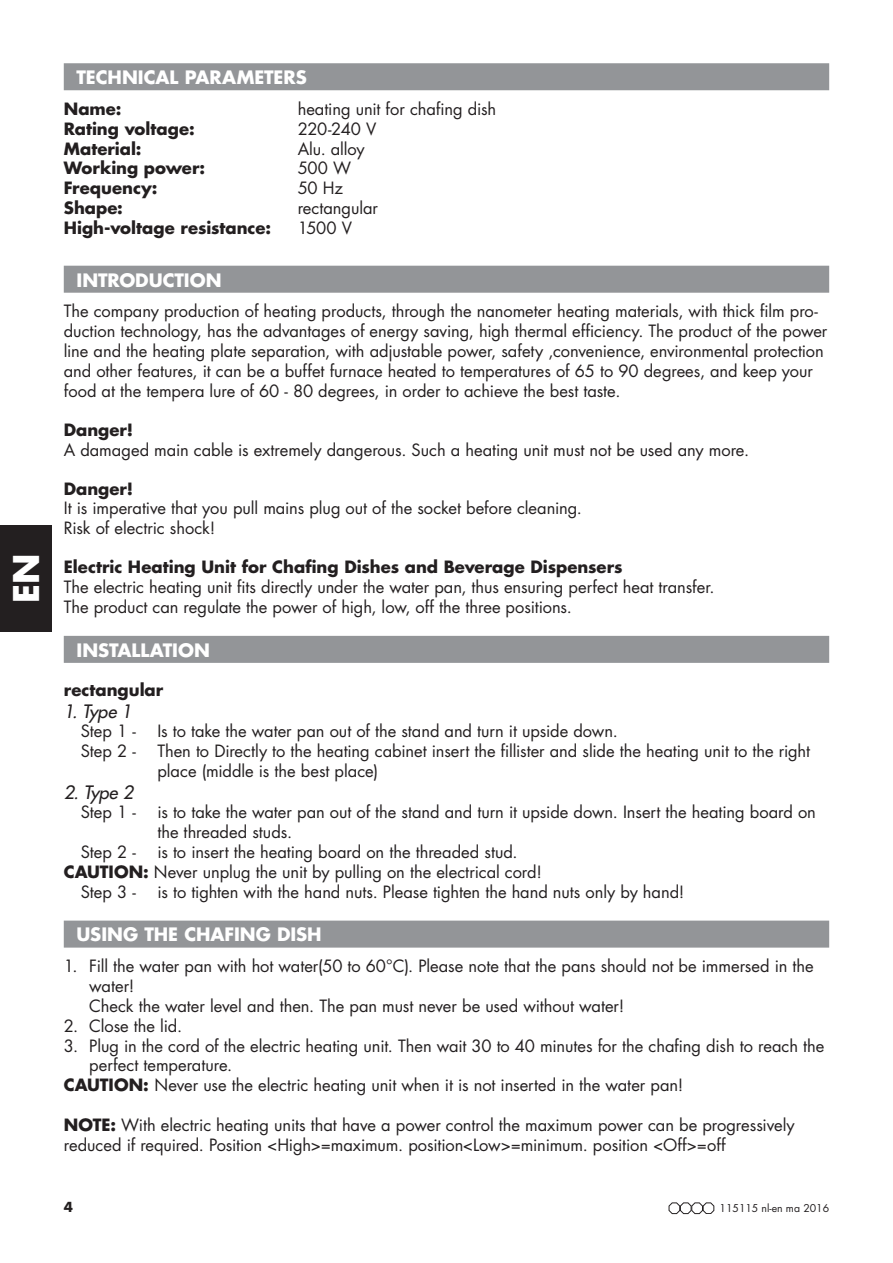
<style>
.page{position:relative;width:893px;height:1263px;background:#fff}
.page>*{position:absolute;margin:0;border:0;box-sizing:border-box;transform-origin:0 0}
.t1{font:700 34.5px "Futura LT";color:#fff}
.t2{font:700 18px "Futura LT";color:#fff}
.t3{font:italic 18px "Futura LT";letter-spacing:-.02em;color:#231f20}
.t4{font:16.5px/19.8px "Futura LT";letter-spacing:-.005em;color:#231f20}
.t5{font:700 16.5px "Futura LT";color:#231f20}
.t6{font:700 13.5px "Futura LT";color:#231f20}
.t7{font:10.5px "Futura LT";color:#231f20}
.s1{font-weight:700}
</style>
<div class="page">
<svg style="left:668px;top:1202px;width:46px;height:12px"></svg>
<div style="left:0;top:525px;width:51px;height:106px;background:#231f20"></div>
<div style="left:64px;top:63px;width:765px;height:27px;background:#939598"></div>
<div style="left:64px;top:266px;width:765px;height:27px;background:#939598"></div>
<div style="left:64px;top:636px;width:765px;height:27px;background:#939598"></div>
<div style="left:64px;top:920px;width:765px;height:27px;background:#939598"></div>
<h1 class="t1" style="left:3px;top:603px;width:46px;rotate:-90deg">EN</h1>
<p class="t2" style="left:77px;top:65px;width:22px">Tech</p>
<p class="t2" style="left:122px;top:65px;width:87px">nical Parameter</p>
<p class="t2" style="left:296px;top:65px;width:13px">S</p>
<p class="t5" style="left:64px;top:98px;width:59px">Name:</p>
<p class="t4" style="left:298px;top:99px;width:200px">heating unit for chafing dish</p>
<p class="t5" style="left:64px;top:118px;width:132px">Rating voltage:</p>
<p class="t4" style="left:298px;top:119px;width:80px">220-240 V</p>
<p class="t5" style="left:64px;top:137px;width:79px">Material:</p>
<p class="t4" style="left:298px;top:139px;width:69px">Alu. alloy</p>
<p class="t5" style="left:64px;top:157px;width:143px">Working power:</p>
<p class="t4" style="left:298px;top:159px;width:55px">500 W</p>
<p class="t5" style="left:64px;top:177px;width:95px">Frequency:</p>
<p class="t4" style="left:298px;top:178px;width:47px">50 Hz</p>
<p class="t5" style="left:64px;top:197px;width:61px">Shape:</p>
<p class="t4" style="left:298px;top:198px;width:82px">rectangular</p>
<p class="t5" style="left:64px;top:217px;width:209px">High-voltage resistance:</p>
<p class="t4" style="left:298px;top:218px;width:56px">1500 V</p>
<p class="t2" style="left:77px;top:268px;width:147px">Introduction</p>
<p class="t4" style="left:64px;top:302px;width:765px">The company production of heating products, through the nanometer heating materials, with thick film pro&shy;duction technology, has the advantages of energy saving, high thermal efficiency. The product of the power line and the heating plate separation, with adjustable power, safety ,convenience, environmental protection and other features, it can be a buffet furnace heated to temperatures of 65 to 90 degrees, and keep your food at the tempera lure of 60 - 80 degrees, in order to achieve the best taste.</p>
<p class="t5" style="left:64px;top:418px;width:71px">Danger!</p>
<p class="t4" style="left:64px;top:440px;width:687px">A damaged main cable is extremely dangerous. Such a heating unit must not be used any more.</p>
<p class="t5" style="left:64px;top:477px;width:71px">Danger!</p>
<p class="t4" style="left:64px;top:499px;width:520px">It is imperative that you pull mains plug out of the socket before cleaning.<br>Risk of electric shock!</p>
<p class="t5" style="left:64px;top:556px;width:560px">Electric Heating Unit for Chafing Dishes and Beverage Dispensers</p>
<p class="t4" style="left:64px;top:577px;width:652px">The electric heating unit fits directly under the water pan, thus ensuring perfect heat transfer.<br>The product can regulate the power of high, low, off the three positions.</p>
<p class="t2" style="left:77px;top:638px;width:135px">Installation</p>
<p class="t5" style="left:64px;top:679px;width:101px">rectangular</p>
<p class="t3" style="left:64px;top:700px;width:70px">1. Type 1</p>
<p class="t4" style="left:81px;top:722px;width:56px">Step 1 -</p>
<p class="t4" style="left:157px;top:722px;width:462px">Is to take the water pan out of the stand and turn it upside down.</p>
<p class="t4" style="left:81px;top:741px;width:56px">Step 2 -</p>
<p class="t4" style="left:157px;top:741px;width:654px">Then to Directly to the heating cabinet insert the fillister and slide the heating unit to the right place (middle is the best place)</p>
<p class="t3" style="left:64px;top:781px;width:71px">2. Type 2</p>
<p class="t4" style="left:81px;top:803px;width:56px">Step 1 -</p>
<p class="t4" style="left:157px;top:803px;width:660px">is to take the water pan out of the stand and turn it upside down. Insert the heating board on the threaded studs.</p>
<p class="t4" style="left:81px;top:842px;width:56px">Step 2 -</p>
<p class="t4" style="left:157px;top:842px;width:362px">is to insert the heating board on the threaded stud.</p>
<p class="t4" style="left:64px;top:862px;width:480px"><span class="s1">CAUTION:</span> Never unplug the unit by pulling on the electrical cord!</p>
<p class="t4" style="left:81px;top:882px;width:56px">Step 3 -</p>
<p class="t4" style="left:157px;top:882px;width:528px">is to tighten with the hand nuts. Please tighten the hand nuts only by hand!</p>
<p class="t2" style="left:77px;top:923px;width:80px">Usingthe</p>
<p class="t2" style="left:184px;top:923px;width:24px">Chafi</p>
<p class="t2" style="left:240px;top:923px;width:49px">ng Dish</p>
<p class="t4" style="left:89px;top:956px;width:726px;text-indent:-26px">1. Fill the water pan with hot water(50 to 60°C). Please note that the pans should not be immersed in the water!<br>Check the water level and then. The pan must never be used without water!</p>
<p class="t4" style="left:64px;top:1016px;width:120px">2. Close the lid.</p>
<p class="t4" style="left:64px;top:1036px;width:762px">3. Plug in the cord of the electric heating unit. Then wait 30 to 40 minutes for the chafing dish to reach the</p>
<p class="t4" style="left:89px;top:1055px;width:145px">perfect temperature.</p>
<p class="t4" style="left:64px;top:1075px;width:621px"><span class="s1">CAUTION:</span> Never use the electric heating unit when it is not inserted in the water pan!</p>
<p class="t4" style="left:64px;top:1115px;width:732px"><span class="s1">NOTE:</span> With electric heating units that have a power control the maximum power can be progressively reduced if required. Position &lt;High&gt;=maximum. position&lt;Low&gt;=minimum. position &lt;Off&gt;=off</p>
<p class="t6" style="left:64px;top:1198px;width:11px">4</p>
<p class="t7" style="left:720px;top:1201px;width:111px">115115 nl-en ma 2016</p>
</div>
